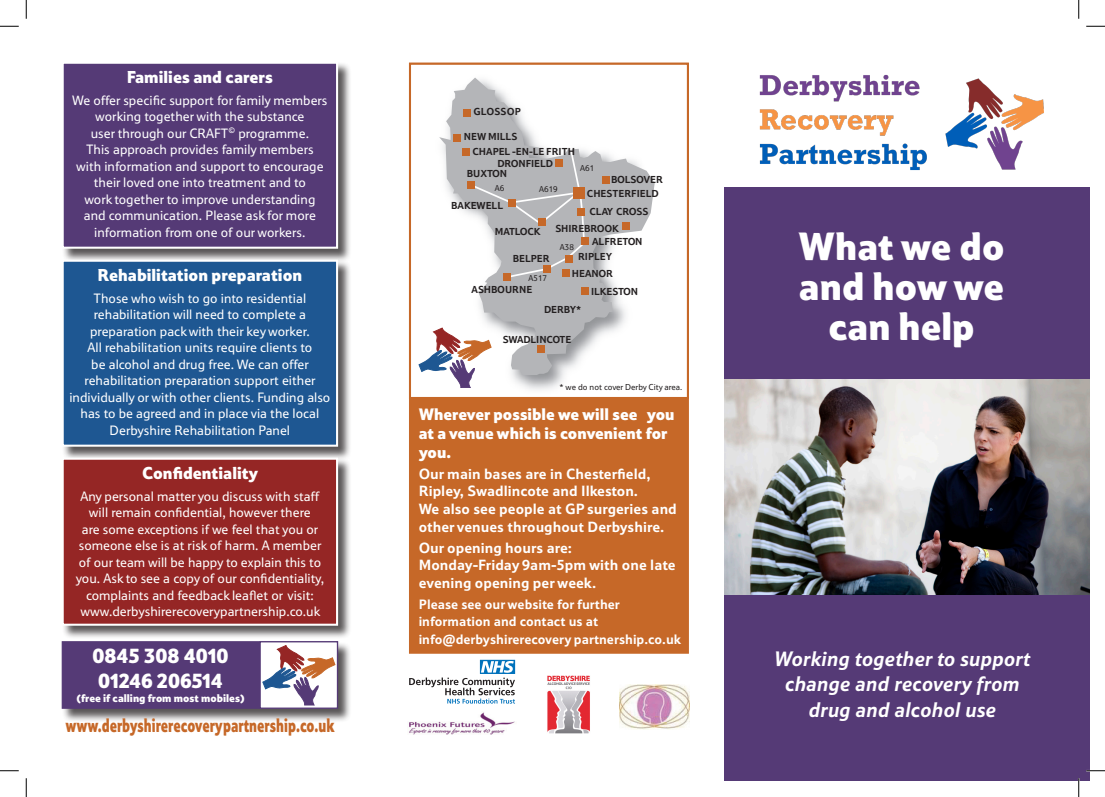
<style>
.page{position:relative;width:1105px;height:797px;background:#fff}
.page>*{position:absolute;margin:0;border:0;box-sizing:border-box;transform-origin:0 0}
.t1{font:900 40px/40px "Tesco";color:#fff;text-align:center}
.t2{font:italic 700 21.25px/25.5px "Tesco";color:#fff;text-align:center}
.t3{font:900 21.12px/25.4px "Tesco";color:#fff}
.t4{font:900 19.75px "Tesco";color:#c66828;scale:.72 1}
.t5{font:900 17.5px "Tesco";color:#fff}
.t6{font:900 16.88px/18.8px "Tesco";color:#fff}
.t7{font:700 15px/17.5px "Tesco";color:#fff}
.t8{font:13.75px/16.5px "Tesco";color:#fff;text-align:center}
.t9{font:700 13.75px/17.5px "Tesco";color:#fff}
.t10{font:900 11.25px "Tesco";color:#fff}
.t11{font:700 10.25px/10px "Tesco";color:#231f20}
.t12{font:700 10.25px "Tesco";letter-spacing:-.03em;color:#231f20}
.t13{font:700 10.25px "Tesco";letter-spacing:-.025em;color:#231f20}
.t14{font:8.75px "Tesco";color:#231f20}
.t15{font:8.5px "Tesco";color:#231f20}
</style>
<div class="page">
<div style="left:409px;top:63px;width:280px;height:590px;background:#c66828;border:2px solid #c66828"></div>
<div style="left:409px;top:63px;width:280px;height:336px;background:#fff;border:2px solid #c66828"></div>
<svg style="left:439px;top:78px;width:189px;height:297px"></svg>
<svg style="left:468px;top:121px;width:187px;height:158px"></svg>
<div style="left:555px;top:159px;width:8px;height:8px;background:#c66828"></div>
<div style="left:573px;top:187px;width:12px;height:11px;background:#c66828"></div>
<div style="left:508px;top:199px;width:7px;height:7px;background:#c66828"></div>
<div style="left:468px;top:181px;width:7px;height:8px;background:#c66828"></div>
<div style="left:503px;top:273px;width:8px;height:8px;background:#c66828"></div>
<div style="left:538px;top:218px;width:8px;height:8px;background:#c66828"></div>
<div style="left:565px;top:255px;width:8px;height:8px;background:#c66828"></div>
<div style="left:543px;top:265px;width:8px;height:8px;background:#c66828"></div>
<div style="left:537px;top:345px;width:8px;height:8px;background:#c66828"></div>
<div style="left:581px;top:237px;width:7px;height:8px;background:#c66828"></div>
<div style="left:577px;top:208px;width:8px;height:8px;background:#c66828"></div>
<div style="left:602px;top:176px;width:7px;height:8px;background:#c66828"></div>
<div style="left:622px;top:222px;width:8px;height:7px;background:#c66828"></div>
<div style="left:581px;top:287px;width:7px;height:7px;background:#c66828"></div>
<div style="left:562px;top:269px;width:7px;height:8px;background:#c66828"></div>
<div style="left:463px;top:148px;width:7px;height:8px;background:#c66828"></div>
<div style="left:453px;top:134px;width:8px;height:7px;background:#c66828"></div>
<div style="left:464px;top:109px;width:7px;height:8px;background:#c66828"></div>
<div style="left:62px;top:62px;width:290px;height:201px;background:#231f20;opacity:.75"></div>
<div style="left:62px;top:62px;width:276px;height:187px;background:#553a76;border:2px solid #fff"></div>
<div style="left:62px;top:260px;width:290px;height:200px;background:#231f20;opacity:.75"></div>
<div style="left:62px;top:260px;width:276px;height:186px;background:#1e5792;border:2px solid #fff"></div>
<div style="left:62px;top:458px;width:290px;height:181px;background:#231f20;opacity:.75"></div>
<div style="left:62px;top:457px;width:276px;height:168px;background:#952625;border:2px solid #fff"></div>
<svg style="left:419px;top:328px;width:72px;height:60px"></svg>
<div style="left:62px;top:641px;width:290px;height:82px;background:#231f20;opacity:.75"></div>
<div style="left:62px;top:641px;width:276px;height:67px;background:#553a76;border:1px solid #553a76"></div>
<div style="left:259px;top:641px;width:79px;height:67px;background:#fff;border:1px solid #553a76"></div>
<svg style="left:263px;top:645px;width:72px;height:60px"></svg>
<img style="left:619px;top:684px;width:70px;height:45px">
<img style="left:409px;top:712px;width:106px;height:23px">
<svg style="left:409px;top:659px;width:106px;height:44px"></svg>
<div style="left:724px;top:187px;width:365px;height:594px;background:#553a76"></div>
<img style="left:724px;top:380px;width:365px;height:215px">
<img style="left:759px;top:74px;width:285px;height:97px">
<img style="left:547px;top:675px;width:43px;height:59px">
<svg style="left:0;top:25px;width:19px;height:2px"></svg>
<svg style="left:1086px;top:25px;width:19px;height:2px"></svg>
<svg style="left:0;top:770px;width:19px;height:1px"></svg>
<svg style="left:1086px;top:770px;width:19px;height:1px"></svg>
<svg style="left:25px;top:0;width:2px;height:19px"></svg>
<svg style="left:25px;top:778px;width:2px;height:19px"></svg>
<svg style="left:1078px;top:0;width:1px;height:19px"></svg>
<svg style="left:1078px;top:778px;width:1px;height:19px"></svg>
<p class="t5" style="left:127px;top:67px;width:148px">Families and carers</p>
<p class="t8" style="left:72px;top:92px;width:257px">We offer specific support for family members working together with the substance<br>user through our CRAFT<sup>©</sup> programme.<br>This approach provides family members with information and support to encourage their loved one into treatment and to<br>work together to improve understanding and communication. Please ask for more information from one of our workers.</p>
<p class="t5" style="left:98px;top:265px;width:206px">Rehabilitation preparation</p>
<p class="t8" style="left:69px;top:289px;width:262px">Those who wish to go into residential rehabilitation will need to complete a preparation pack with their key worker.<br>All rehabilitation units require clients to<br>be alcohol and drug free. We can offer rehabilitation preparation support either individually or with other clients. Funding also has to be agreed and in place via the local Derbyshire Rehabilitation Panel</p>
<p class="t5" style="left:142px;top:463px;width:118px">Confidentiality</p>
<p class="t8" style="left:76px;top:487px;width:250px">Any personal matter you discuss with staff will remain confidential, however there<br>are some exceptions if we feel that you or someone else is at risk of harm. A member of our team will be happy to explain this to you. Ask to see a copy of our confidentiality, complaints and feedback leaflet or visit: www.derbyshirerecoverypartnership.co.uk</p>
<h3 class="t3" style="left:93px;top:642px;width:138px">0845 308 4010<br>01246 206514</h3>
<p class="t10" style="left:77px;top:691px;width:170px">(free if calling from most mobiles)</p>
<h3 class="t4" style="left:65px;top:713px;width:376px">www.derbyshirerecoverypartnership.co.uk</h3>
<p class="t11" style="left:473px;top:107px;width:49px">GLOSSOP</p>
<p class="t11" style="left:472px;top:130px;width:104px;line-height:14px;text-indent:-9px">NEW MILLS<br>CHAPEL -EN-LE FRITH</p>
<p class="t11" style="left:467px;top:159px;width:88px;text-indent:31px">DRONFIELD<br>BUXTON</p>
<p class="t11" style="left:451px;top:200px;width:53px">BAKEWELL</p>
<p class="t15" style="left:495px;top:183px;width:11px">A6</p>
<p class="t15" style="left:539px;top:184px;width:20px">A619</p>
<p class="t15" style="left:580px;top:164px;width:16px">A61</p>
<p class="t12" style="left:611px;top:174px;width:53px">BOLSOVER</p>
<p class="t11" style="left:587px;top:188px;width:74px">CHESTERFIELD</p>
<p class="t11" style="left:589px;top:206px;width:61px">CLAY CROSS</p>
<p class="t12" style="left:555px;top:222px;width:65px">SHIREBROOK</p>
<p class="t11" style="left:572px;top:269px;width:43px">HEANOR</p>
<p class="t11" style="left:495px;top:226px;width:48px">MATLOCK</p>
<p class="t11" style="left:578px;top:234px;width:66px;line-height:15px;text-indent:14px">ALFRETON<br>RIPLEY</p>
<p class="t12" style="left:591px;top:285px;width:49px">ILKESTON</p>
<p class="t15" style="left:560px;top:242px;width:16px">A38</p>
<p class="t11" style="left:513px;top:253px;width:38px">BELPER</p>
<p class="t11" style="left:471px;top:285px;width:62px">ASHBOURNE</p>
<p class="t15" style="left:528px;top:273px;width:20px">A517</p>
<p class="t11" style="left:544px;top:304px;width:39px">DERBY*</p>
<p class="t13" style="left:503px;top:333px;width:70px">SWADLINCOTE</p>
<p class="t14" style="left:560px;top:382px;width:124px">* we do not cover Derby City area.</p>
<p class="t6" style="left:419px;top:405px;width:257px">Wherever possible we will see you at a venue which is convenient for you.</p>
<p class="t7" style="left:419px;top:465px;width:260px">Our main bases are in Chesterfield, Ripley, Swadlincote and Ilkeston.<br>We also see people at GP surgeries and other venues throughout Derbyshire.</p>
<p class="t7" style="left:419px;top:538px;width:258px">Our opening hours are:<br>Monday-Friday 9am-5pm with one late evening opening per week.</p>
<p class="t9" style="left:419px;top:595px;width:264px">Please see our website for further information and contact us at info@derbyshirerecovery partnership.co.uk</p>
<h1 class="t1" style="left:799px;top:225px;width:207px">What we do and how we can help</h1>
<h2 class="t2" style="left:773px;top:645px;width:257px">Working together to support change and recovery from drug and alcohol use</h2>
</div>
